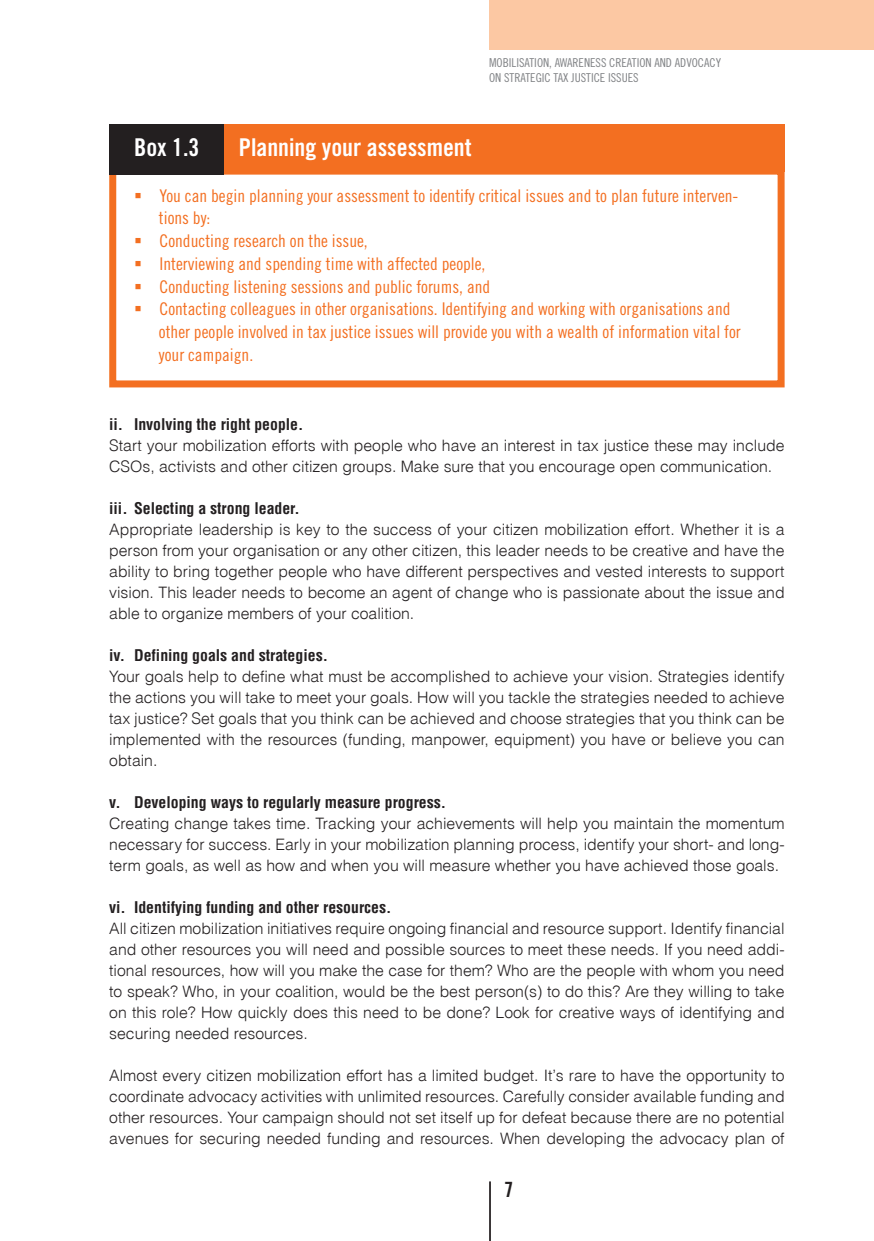
<style>
.page{position:relative;width:874px;height:1241px;background:#fff}
.page>*{position:absolute;margin:0;border:0;box-sizing:border-box;transform-origin:0 0}
.SB_Hed_1{font:24.5px "Trade Gothic Bold Cond Twenty";color:#fff}
.t1{font:21px "Trade Gothic Bold Cond Twenty";color:#231f20}
.QTNS{font:17.5px/22.8px "Trade Gothic Cond Eighteen";color:#f36f21}
.BD_TXT{font:15.75px/21px "Switzerland Light Plain";color:#231f20;text-align:justify}
.BD_TXT-2{font:15.75px "Switzerland Condensed";color:#231f20}
.t2{font:12.25px/14.7px "Trade Gothic Cond Eighteen";color:#808285}
</style>
<div class="page">
<div style="left:489px;top:0;width:384px;height:50px;background:#fcc8a3"></div>
<hr style="left:489px;top:1181px;width:1px;height:59px;background:#231f20">
<div style="left:109px;top:167px;width:675px;height:220px;border:7px solid #f36f21"></div>
<div style="left:109px;top:124px;width:675px;height:48px;background:#f36f21"></div>
<div style="left:109px;top:124px;width:114px;height:51px;background:#231f20"></div>
<p class="t2" style="left:489px;top:55px;width:233px">MOBILISATION, AWARENESS CREATION AND ADVOCACY<br>ON STRATEGIC TAX JUSTICE ISSUES</p>
<p class="SB_Hed_1" style="left:134px;top:132px;width:67px">Box 1.3</p>
<p class="SB_Hed_1" style="left:239px;top:132px;width:234px">Planning your assessment</p>
<p class="QTNS" style="left:159px;top:184px;width:580px;text-indent:-25px">▪ You can begin planning your assessment to identify critical issues and to plan future interven&shy;tions by:</p>
<p class="QTNS" style="left:134px;top:229px;width:235px">▪ Conducting research on the issue,</p>
<p class="QTNS" style="left:134px;top:252px;width:353px">▪ Interviewing and spending time with affected people,</p>
<p class="QTNS" style="left:134px;top:275px;width:357px">▪ Conducting listening sessions and public forums, and</p>
<p class="QTNS" style="left:159px;top:297px;width:583px;text-indent:-25px">▪ Contacting colleagues in other organisations. Identifying and working with organisations and other people involved in tax justice issues will provide you with a wealth of information vital for your campaign.</p>
<p class="BD_TXT-2" style="left:109px;top:414px;width:195px">ii. Involving the right people.</p>
<p class="BD_TXT" style="left:109px;top:434px;width:676px">Start your mobilization efforts with people who have an interest in tax justice these may include<br>CSOs, activists and other citizen groups. Make sure that you encourage open communication.</p>
<p class="BD_TXT-2" style="left:109px;top:498px;width:192px">iii. Selecting a strong leader.</p>
<p class="BD_TXT" style="left:109px;top:518px;width:676px">Appropriate leadership is key to the success of your citizen mobilization effort. Whether it is a person from your organisation or any other citizen, this leader needs to be creative and have the ability to bring together people who have different perspectives and vested interests to support vision. This leader needs to become an agent of change who is passionate about the issue and able to organize members of your coalition.</p>
<p class="BD_TXT-2" style="left:109px;top:645px;width:220px">iv. Defining goals and strategies.</p>
<p class="BD_TXT" style="left:109px;top:665px;width:676px">Your goals help to define what must be accomplished to achieve your vision. Strategies identify the actions you will take to meet your goals. How will you tackle the strategies needed to achieve tax justice? Set goals that you think can be achieved and choose strategies that you think can be implemented with the resources (funding, manpower, equipment) you have or believe you can obtain.</p>
<p class="BD_TXT-2" style="left:109px;top:792px;width:338px">v. Developing ways to regularly measure progress.</p>
<p class="BD_TXT" style="left:109px;top:812px;width:676px">Creating change takes time. Tracking your achievements will help you maintain the momentum necessary for success. Early in your mobilization planning process, identify your short- and long&shy;term goals, as well as how and when you will measure whether you have achieved those goals.</p>
<p class="BD_TXT-2" style="left:109px;top:897px;width:283px">vi. Identifying funding and other resources.</p>
<p class="BD_TXT" style="left:109px;top:917px;width:676px">All citizen mobilization initiatives require ongoing financial and resource support. Identify financial and other resources you will need and possible sources to meet these needs. If you need addi&shy;tional resources, how will you make the case for them? Who are the people with whom you need to speak? Who, in your coalition, would be the best person(s) to do this? Are they willing to take on this role? How quickly does this need to be done? Look for creative ways of identifying and securing needed resources.</p>
<p class="BD_TXT" style="left:109px;top:1064px;width:676px">Almost every citizen mobilization effort has a limited budget. It’s rare to have the opportunity to coordinate advocacy activities with unlimited resources. Carefully consider available funding and other resources. Your campaign should not set itself up for defeat because there are no potential avenues for securing needed funding and resources. When developing the advocacy plan of</p>
<h2 class="t1" style="left:504px;top:1176px;width:11px">7</h2>
</div>
